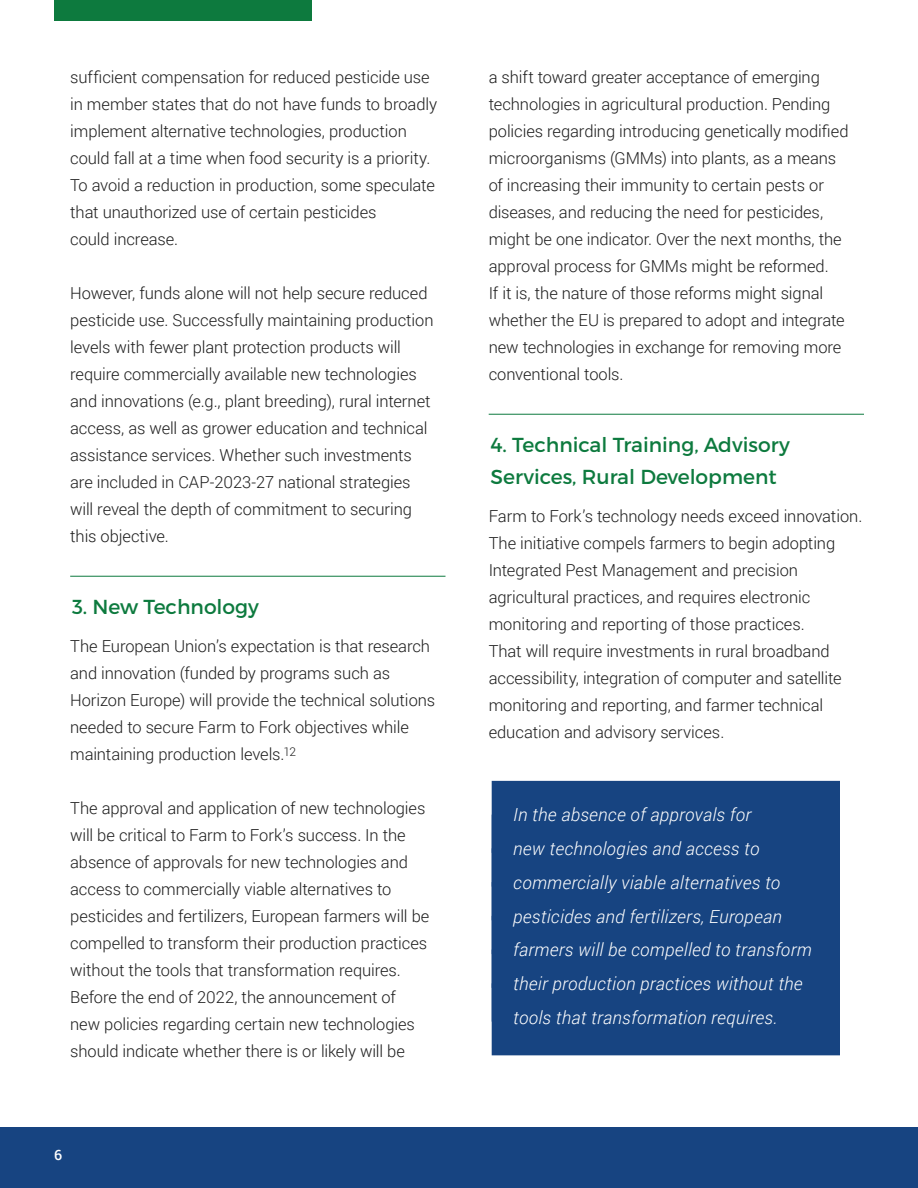
<style>
.page{position:relative;width:918px;height:1188px;background:#fff}
.page>*{position:absolute;margin:0;border:0;box-sizing:border-box;transform-origin:0 0}
.t1{font:20.25px/31.5px "Montserrat";color:#0d7a3e}
.t2{font:italic 300 18px/33.8px "Roboto";letter-spacing:.015em;color:#fff}
.t3{font:300 16.5px/27px "Roboto";letter-spacing:-.005em;color:#1c1c1c}
.t4{font:500 14.25px "Roboto";color:#fff}
</style>
<div class="page">
<div style="left:54px;top:0;width:258px;height:20px;background:#0d7a3e"></div>
<hr style="left:489px;top:414px;width:375px;height:1px;background:#0d7a3e">
<hr style="left:70px;top:576px;width:375px;height:1px;background:#0d7a3e">
<div style="left:0;top:1127px;width:918px;height:61px;background:#174481"></div>
<div style="left:492px;top:781px;width:348px;height:72px;background:#174481"></div>
<div style="left:492px;top:848px;width:348px;height:72px;background:#174481"></div>
<div style="left:492px;top:916px;width:348px;height:72px;background:#174481"></div>
<div style="left:492px;top:983px;width:348px;height:72px;background:#174481"></div>
<p class="t3" style="left:70px;top:63px;width:368px">sufficient compensation for reduced pesticide use in member states that do not have funds to broadly implement alternative technologies, production could fall at a time when food security is a priority.<br>To avoid a reduction in production, some speculate that unauthorized use of certain pesticides<br>could increase.</p>
<p class="t3" style="left:70px;top:279px;width:365px">However, funds alone will not help secure reduced pesticide use. Successfully maintaining production levels with fewer plant protection products will require commercially available new technologies and innovations (e.g., plant breeding), rural internet access, as well as grower education and technical assistance services. Whether such investments are included in CAP-2023-27 national strategies will reveal the depth of commitment to securing this objective.</p>
<p class="t1" style="left:72px;top:591px;width:189px">3. New Technology</p>
<p class="t3" style="left:70px;top:632px;width:367px">The European Union’s expectation is that research and innovation (funded by programs such as Horizon Europe) will provide the technical solutions needed to secure Farm to Fork objectives while maintaining production levels.<sup>12</sup></p>
<p class="t3" style="left:70px;top:794px;width:361px">The approval and application of new technologies will be critical to Farm to Fork’s success. In the absence of approvals for new technologies and access to commercially viable alternatives to pesticides and fertilizers, European farmers will be compelled to transform their production practices without the tools that transformation requires.<br>Before the end of 2022, the announcement of new policies regarding certain new technologies should indicate whether there is or likely will be</p>
<p class="t4" style="left:54px;top:1145px;width:10px">6</p>
<p class="t3" style="left:489px;top:63px;width:361px">a shift toward greater acceptance of emerging technologies in agricultural production. Pending policies regarding introducing genetically modified microorganisms (GMMs) into plants, as a means of increasing their immunity to certain pests or diseases, and reducing the need for pesticides, might be one indicator. Over the next months, the approval process for GMMs might be reformed.<br>If it is, the nature of those reforms might signal whether the EU is prepared to adopt and integrate new technologies in exchange for removing more conventional tools.</p>
<p class="t1" style="left:490px;top:429px;width:301px">4. Technical Training, Advisory<br>Services, Rural Development</p>
<p class="t3" style="left:489px;top:502px;width:375px">Farm to Fork’s technology needs exceed innovation.<br>The initiative compels farmers to begin adopting Integrated Pest Management and precision agricultural practices, and requires electronic monitoring and reporting of those practices.<br>That will require investments in rural broadband accessibility, integration of computer and satellite monitoring and reporting, and farmer technical education and advisory services.</p>
<p class="t2" style="left:513px;top:797px;width:300px">In the absence of approvals for<br>new technologies and access to commercially viable alternatives to pesticides and fertilizers, European farmers will be compelled to transform their production practices without the tools that transformation requires.</p>
</div>
